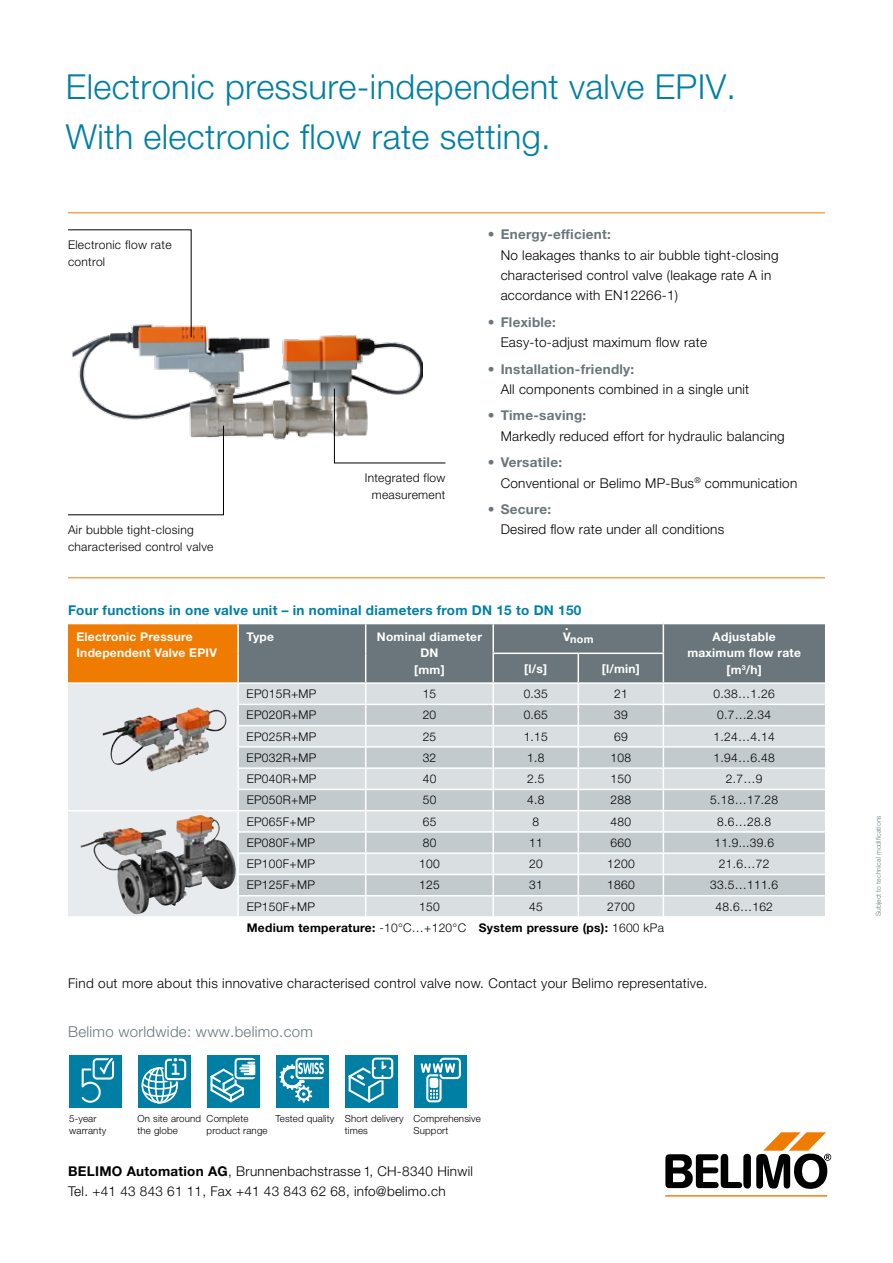
<style>
.page{position:relative;width:893px;height:1263px;background:#fff}
.page>*{position:absolute;margin:0;border:0;box-sizing:border-box;transform-origin:0 0}
.t1{font:300 34.5px/49.5px "Helvetica Neue LT Std";letter-spacing:.01em;color:#007fa4}
.t2{font:300 15px "Helvetica Neue LT Std";letter-spacing:.02em;color:#6a767b}
.t3{font:300 13.5px/20.2px "Helvetica Neue LT Std";letter-spacing:.02em;color:#000}
.t4{font:700 13.5px "Helvetica Neue LT Std";letter-spacing:.02em;color:#6a767b}
.t5{font:700 13.5px "Helvetica Neue LT Std";letter-spacing:.02em;color:#007fa4}
.t6{font:300 12px/16.5px "Helvetica Neue LT Std";letter-spacing:.025em;color:#000}
.t7{font:700 12px/16.5px "Helvetica Neue LT Std";letter-spacing:.02em;color:#fff;text-align:center}
.t8{font:700 12px "Helvetica Neue LT Std";letter-spacing:.025em;color:#000}
.t9{font:700 10.8px "Helvetica Neue LT Std";color:#fff}
.t10{font:300 9.75px/12px "Helvetica Neue LT Std";letter-spacing:.015em;color:#000}
.t11{font:300 6.75px "Helvetica Neue LT Std";letter-spacing:.015em;color:#6a767b}
.s1{font-weight:700;color:#6a767b}
.s2{font-weight:300}
.s3{font-weight:700}
</style>
<div class="page">
<hr style="left:665px;top:1195px;width:162px;height:1px;background:#ef7c00">
<svg style="left:665px;top:1132px;width:166px;height:57px"></svg>
<div style="left:69px;top:1055px;width:53px;height:52px;background:#007fa4"></div>
<svg style="left:81px;top:1057px;width:34px;height:46px"></svg>
<div style="left:138px;top:1055px;width:53px;height:52px;background:#007fa4"></div>
<svg style="left:142px;top:1058px;width:44px;height:45px"></svg>
<div style="left:207px;top:1055px;width:53px;height:52px;background:#007fa4"></div>
<svg style="left:210px;top:1058px;width:45px;height:45px"></svg>
<div style="left:276px;top:1055px;width:53px;height:52px;background:#007fa4"></div>
<svg style="left:279px;top:1058px;width:45px;height:45px"></svg>
<div style="left:345px;top:1055px;width:53px;height:52px;background:#007fa4"></div>
<div style="left:372px;top:1057px;width:21px;height:22px;border:2px solid #fff;border-radius:3px"></div>
<svg style="left:348px;top:1060px;width:44px;height:43px"></svg>
<div style="left:415px;top:1055px;width:52px;height:52px;background:#007fa4"></div>
<svg style="left:420px;top:1057px;width:41px;height:45px"></svg>
<svg style="left:68px;top:624px;width:757px;height:293px;background:#c2c2c0"></svg>
<hr style="left:366px;top:916px;width:127px;height:2px;background:#fff">
<hr style="left:493px;top:916px;width:85px;height:2px;background:#fff">
<hr style="left:578px;top:916px;width:85px;height:2px;background:#fff">
<hr style="left:663px;top:916px;width:162px;height:2px;background:#fff">
<img style="left:83px;top:815px;width:117px;height:42px">
<hr style="left:68px;top:212px;width:757px;height:1px;background:#ef7c00">
<hr style="left:68px;top:577px;width:757px;height:1px;background:#ef7c00">
<img style="left:72px;top:325px;width:350px;height:135px">
<svg style="left:197px;top:707px;width:29px;height:64px;background:#d3c8c2"></svg>
<img style="left:103px;top:707px;width:94px;height:65px">
<svg style="left:68px;top:229px;width:124px;height:109px"></svg>
<svg style="left:68px;top:425px;width:156px;height:90px"></svg>
<svg style="left:334px;top:388px;width:112px;height:75px"></svg>
<h1 class="t1" style="left:66px;top:61px;width:672px">Electronic pressure-independent valve EPIV.<br>With electronic flow rate setting.</h1>
<p class="t6" style="left:68px;top:236px;width:105px">Electronic flow rate control</p>
<p class="t6" style="left:68px;top:522px;width:147px">Air bubble tight-closing characterised control valve</p>
<p class="t6" style="left:365px;top:469px;width:82px;text-align:center">Integrated flow measurement</p>
<p class="t4" style="left:488px;top:226px;width:125px">• Energy-efficient:</p>
<p class="t3" style="left:501px;top:244px;width:279px">No leakages thanks to air bubble tight-closing characterised control valve (leakage rate A in accordance with EN12266-1)</p>
<p class="t4" style="left:488px;top:313px;width:70px">• Flexible:</p>
<p class="t3" style="left:501px;top:332px;width:208px">Easy-to-adjust maximum flow rate</p>
<p class="t4" style="left:488px;top:360px;width:148px">• Installation-friendly:</p>
<p class="t3" style="left:501px;top:379px;width:250px">All components combined in a single unit</p>
<p class="t4" style="left:488px;top:407px;width:100px">• Time-saving:</p>
<p class="t3" style="left:501px;top:425px;width:286px">Markedly reduced effort for hydraulic balancing</p>
<p class="t3" style="left:501px;top:452px;width:298px;text-indent:-13px"><span class="s1">• Versatile:<br></span>Conventional or Belimo MP-Bus<sup>®</sup> communication</p>
<p class="t4" style="left:488px;top:501px;width:65px">• Secure:</p>
<p class="t3" style="left:501px;top:519px;width:225px">Desired flow rate under all conditions</p>
<p class="t5" style="left:68px;top:602px;width:515px">Four functions in one valve unit – in nominal diameters from DN 15 to DN 150</p>
<p class="t7" style="left:77px;top:628px;width:142px;text-align:left">Electronic Pressure<br>Independent Valve EPIV</p>
<p class="t7" style="left:247px;top:628px;width:29px">Type</p>
<p class="t7" style="left:377px;top:628px;width:107px">Nominal diameter<br>DN<br>[mm]</p>
<p class="t7" style="left:563px;top:628px;width:9px">V</p>
<p class="t7" style="left:565px;top:617px;width:5px">.</p>
<p class="t9" style="left:570px;top:632px;width:25px">nom</p>
<p class="t7" style="left:687px;top:628px;width:115px">Adjustable maximum flow rate [m<sup>3</sup>/h]</p>
<p class="t7" style="left:524px;top:660px;width:24px">[l/s]</p>
<p class="t7" style="left:602px;top:660px;width:40px">[l/min]</p>
<p class="t6" style="left:247px;top:685px;width:71px">EP015R+MP</p>
<p class="t6" style="left:423px;top:685px;width:15px">15</p>
<p class="t6" style="left:524px;top:685px;width:26px">0.35</p>
<p class="t6" style="left:614px;top:685px;width:15px">21</p>
<p class="t6" style="left:714px;top:685px;width:63px">0.38…1.26</p>
<p class="t6" style="left:247px;top:706px;width:71px">EP020R+MP</p>
<p class="t6" style="left:423px;top:706px;width:15px">20</p>
<p class="t6" style="left:524px;top:706px;width:26px">0.65</p>
<p class="t6" style="left:614px;top:706px;width:15px">39</p>
<p class="t6" style="left:717px;top:706px;width:56px">0.7…2.34</p>
<p class="t6" style="left:247px;top:728px;width:71px">EP025R+MP</p>
<p class="t6" style="left:423px;top:728px;width:15px">25</p>
<p class="t6" style="left:524px;top:728px;width:26px">1.15</p>
<p class="t6" style="left:614px;top:728px;width:15px">69</p>
<p class="t6" style="left:714px;top:728px;width:63px">1.24…4.14</p>
<p class="t6" style="left:247px;top:749px;width:71px">EP032R+MP</p>
<p class="t6" style="left:423px;top:749px;width:15px">32</p>
<p class="t6" style="left:527px;top:749px;width:19px">1.8</p>
<p class="t6" style="left:611px;top:749px;width:22px">108</p>
<p class="t6" style="left:714px;top:749px;width:63px">1.94…6.48</p>
<p class="t6" style="left:247px;top:770px;width:71px">EP040R+MP</p>
<p class="t6" style="left:423px;top:770px;width:15px">40</p>
<p class="t6" style="left:527px;top:770px;width:19px">2.5</p>
<p class="t6" style="left:611px;top:770px;width:22px">150</p>
<p class="t6" style="left:726px;top:770px;width:38px">2.7…9</p>
<p class="t6" style="left:247px;top:791px;width:71px">EP050R+MP</p>
<p class="t6" style="left:423px;top:791px;width:15px">50</p>
<p class="t6" style="left:527px;top:791px;width:19px">4.8</p>
<p class="t6" style="left:611px;top:791px;width:22px">288</p>
<p class="t6" style="left:710px;top:791px;width:70px">5.18…17.28</p>
<p class="t6" style="left:247px;top:813px;width:70px">EP065F+MP</p>
<p class="t6" style="left:423px;top:813px;width:15px">65</p>
<p class="t6" style="left:532px;top:813px;width:8px">8</p>
<p class="t6" style="left:611px;top:813px;width:22px">480</p>
<p class="t6" style="left:717px;top:813px;width:56px">8.6…28.8</p>
<p class="t6" style="left:247px;top:834px;width:70px">EP080F+MP</p>
<p class="t6" style="left:423px;top:834px;width:15px">80</p>
<p class="t6" style="left:529px;top:834px;width:15px">11</p>
<p class="t6" style="left:611px;top:834px;width:22px">660</p>
<p class="t6" style="left:714px;top:834px;width:61px">11.9...39.6</p>
<p class="t6" style="left:247px;top:855px;width:70px">EP100F+MP</p>
<p class="t6" style="left:419px;top:855px;width:22px">100</p>
<p class="t6" style="left:529px;top:855px;width:15px">20</p>
<p class="t6" style="left:607px;top:855px;width:29px">1200</p>
<p class="t6" style="left:719px;top:855px;width:52px">21.6…72</p>
<p class="t6" style="left:247px;top:877px;width:70px">EP125F+MP</p>
<p class="t6" style="left:419px;top:877px;width:22px">125</p>
<p class="t6" style="left:529px;top:877px;width:15px">31</p>
<p class="t6" style="left:607px;top:877px;width:29px">1860</p>
<p class="t6" style="left:710px;top:877px;width:70px">33.5…111.6</p>
<p class="t6" style="left:247px;top:898px;width:70px">EP150F+MP</p>
<p class="t6" style="left:419px;top:898px;width:22px">150</p>
<p class="t6" style="left:529px;top:898px;width:15px">45</p>
<p class="t6" style="left:607px;top:898px;width:29px">2700</p>
<p class="t6" style="left:715px;top:898px;width:59px">48.6…162</p>
<p class="t8" style="left:247px;top:920px;width:419px">Medium temperature: <span class="s2">-10°C…+120°C</span> System pressure (ps): <span class="s2">1600 kPa</span></p>
<p class="t3" style="left:68px;top:972px;width:641px">Find out more about this innovative characterised control valve now. Contact your Belimo representative.</p>
<p class="t2" style="left:68px;top:1023px;width:246px">Belimo worldwide: www.belimo.com</p>
<p class="t10" style="left:69px;top:1112px;width:39px">5-year warranty</p>
<p class="t10" style="left:138px;top:1112px;width:65px">On site around the globe</p>
<p class="t10" style="left:207px;top:1112px;width:63px">Complete product range</p>
<p class="t10" style="left:345px;top:1112px;width:60px;text-indent:-70px">Tested quality Short delivery times</p>
<p class="t10" style="left:414px;top:1112px;width:69px">Comprehensive<br>Support</p>
<p class="t3" style="left:68px;top:1161px;width:406px"><span class="s3">BELIMO Automation AG</span>, Brunnenbachstrasse 1, CH-8340 Hinwil<br>Tel. +41 43 843 61 11, Fax +41 43 843 62 68, info@belimo.ch</p>
<p class="t11" style="left:874px;top:916px;width:102px;rotate:-90deg">Subject to technical modifications</p>
</div>
